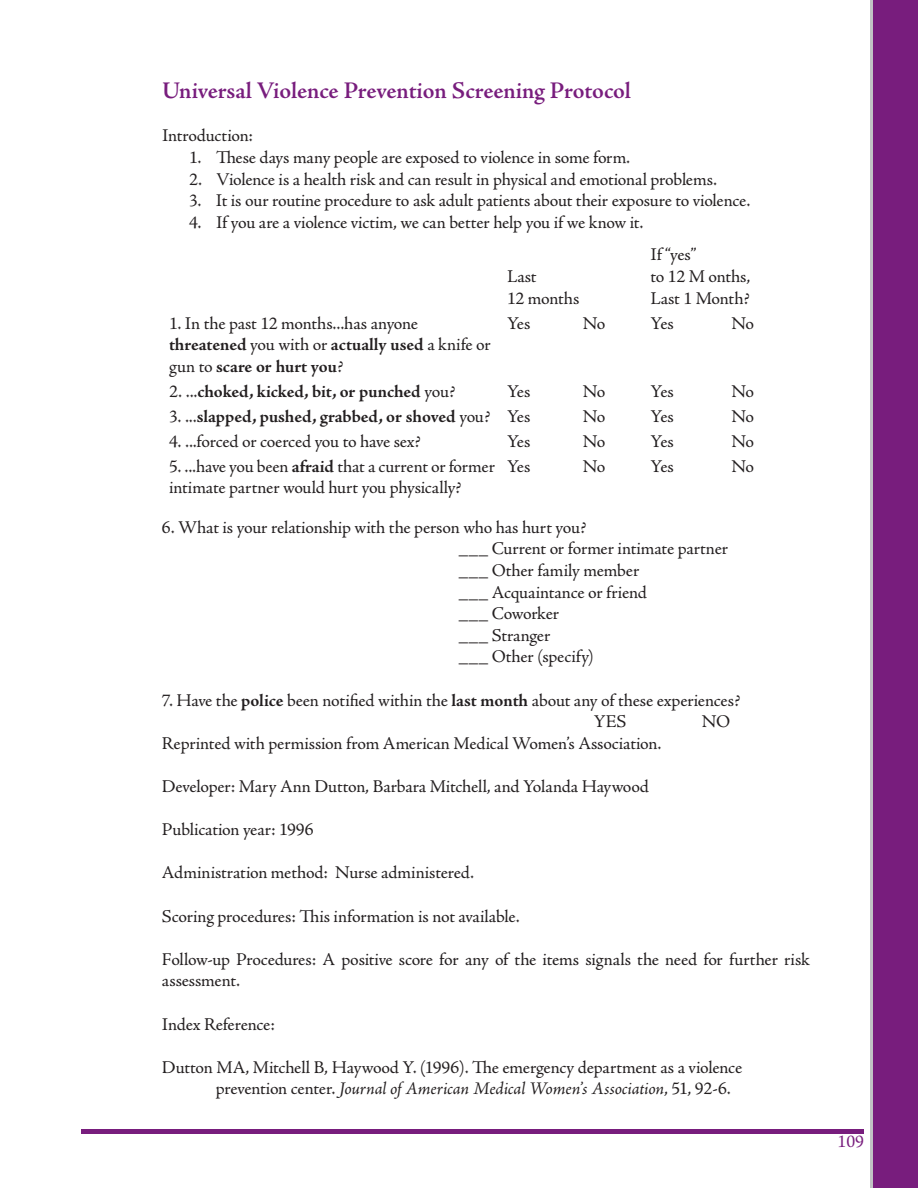
<style>
.page{position:relative;width:918px;height:1188px;background:#fff}
.page>*{position:absolute;margin:0;border:0;box-sizing:border-box;transform-origin:0 0}
.t1{font:600 24px "Adobe Jenson Pro";letter-spacing:-.005em;color:#781d7d}
.t2{font:18px/21.6px "Adobe Jenson Pro";letter-spacing:-.01em;color:#231f20}
.t3{font:700 18px "Adobe Jenson Pro";letter-spacing:-.005em;color:#231f20}
.t4{font:18px "Adobe Jenson Pro";color:#781d7d}
.s1{font-weight:700}
.s2{font-weight:400}
.s3{font-style:italic}
</style>
<div class="page">
<hr style="left:870px;top:0;width:4px;height:1188px;background:#c1c2c4">
<div style="left:873px;top:0;width:45px;height:1188px;background:#781d7d"></div>
<hr style="left:81px;top:1130px;width:783px;height:4px;background:#781d7d">
<h1 class="t1" style="left:162px;top:77px;width:470px">Universal Violence Prevention Screening Protocol</h1>
<p class="t2" style="left:162px;top:125px;width:93px">Introduction:</p>
<p class="t2" style="left:189px;top:147px;width:443px">1. These days many people are exposed to violence in some form.</p>
<p class="t2" style="left:189px;top:169px;width:530px">2. Violence is a health risk and can result in physical and emotional problems.</p>
<p class="t2" style="left:189px;top:190px;width:563px">3. It is our routine procedure to ask adult patients about their exposure to violence.</p>
<p class="t2" style="left:189px;top:212px;width:456px">4. If you are a violence victim, we can better help you if we know it.</p>
<p class="t2" style="left:507px;top:266px;width:74px">Last<br>12 months</p>
<p class="t2" style="left:650px;top:244px;width:102px">If “yes”<br>to 12 M onths,<br>Last 1 Month?</p>
<p class="t2" style="left:169px;top:313px;width:323px">1. In the past 12 months...has anyone <span class="s1">threatened</span> you with or <span class="s1">actually used</span> a knife or gun to <span class="s1">scare or hurt you</span>?</p>
<p class="t2" style="left:507px;top:313px;width:25px">Yes</p>
<p class="t2" style="left:583px;top:313px;width:24px">No</p>
<p class="t2" style="left:650px;top:313px;width:25px">Yes</p>
<p class="t2" style="left:731px;top:313px;width:24px">No</p>
<p class="t3" style="left:169px;top:381px;width:288px"><span class="s2">2. ...</span>choked, kicked, bit, or punched <span class="s2">you?</span></p>
<p class="t2" style="left:507px;top:381px;width:25px">Yes</p>
<p class="t2" style="left:583px;top:381px;width:24px">No</p>
<p class="t2" style="left:650px;top:381px;width:25px">Yes</p>
<p class="t2" style="left:731px;top:381px;width:24px">No</p>
<p class="t3" style="left:169px;top:406px;width:363px"><span class="s2">3. ...</span>slapped, pushed, grabbed, or shoved <span class="s2">you? Yes</span></p>
<p class="t2" style="left:583px;top:406px;width:24px">No</p>
<p class="t2" style="left:650px;top:406px;width:25px">Yes</p>
<p class="t2" style="left:731px;top:406px;width:24px">No</p>
<p class="t2" style="left:169px;top:431px;width:253px">4. ...forced or coerced you to have sex?</p>
<p class="t2" style="left:507px;top:431px;width:25px">Yes</p>
<p class="t2" style="left:583px;top:431px;width:24px">No</p>
<p class="t2" style="left:650px;top:431px;width:25px">Yes</p>
<p class="t2" style="left:731px;top:431px;width:24px">No</p>
<p class="t2" style="left:169px;top:456px;width:327px">5. ...have you been <span class="s1">afraid</span> that a current or former intimate partner would hurt you physically?</p>
<p class="t2" style="left:507px;top:456px;width:25px">Yes</p>
<p class="t2" style="left:583px;top:456px;width:24px">No</p>
<p class="t2" style="left:650px;top:456px;width:25px">Yes</p>
<p class="t2" style="left:731px;top:456px;width:24px">No</p>
<p class="t2" style="left:459px;top:517px;width:271px;text-indent:-297px">6. What is your relationship with the person who has hurt you?<br>___ Current or former intimate partner ___ Other family member<br>___ Acquaintance or friend<br>___ Coworker<br>___ Stranger<br>___ Other (specify)</p>
<p class="t2" style="left:594px;top:689px;width:148px;text-indent:-432px">7. Have the <span class="s1">police</span> been notified within the <span class="s1">last month</span> about any of these experiences?<br>YES</p>
<p class="t2" style="left:702px;top:711px;width:30px">NO</p>
<p class="t2" style="left:162px;top:733px;width:501px">Reprinted with permission from American Medical Women’s Association.</p>
<p class="t2" style="left:162px;top:776px;width:488px">Developer: Mary Ann Dutton, Barbara Mitchell, and Yolanda Haywood</p>
<p class="t2" style="left:162px;top:819px;width:153px">Publication year: 1996</p>
<p class="t2" style="left:162px;top:862px;width:314px">Administration method: Nurse administered.</p>
<p class="t2" style="left:162px;top:905px;width:359px">Scoring procedures: This information is not available.</p>
<p class="t2" style="left:162px;top:949px;width:649px">Follow-up Procedures: A positive score for any of the items signals the need for further risk assessment.</p>
<p class="t2" style="left:162px;top:1013px;width:115px">Index Reference:</p>
<p class="t2" style="left:216px;top:1057px;width:528px;text-indent:-54px">Dutton MA, Mitchell B, Haywood Y. (1996). The emergency department as a violence prevention center. <span class="s3">Journal of American Medical Women’s Association</span>, 51, 92-6.</p>
<p class="t4" style="left:838px;top:1131px;width:28px">109</p>
</div>
